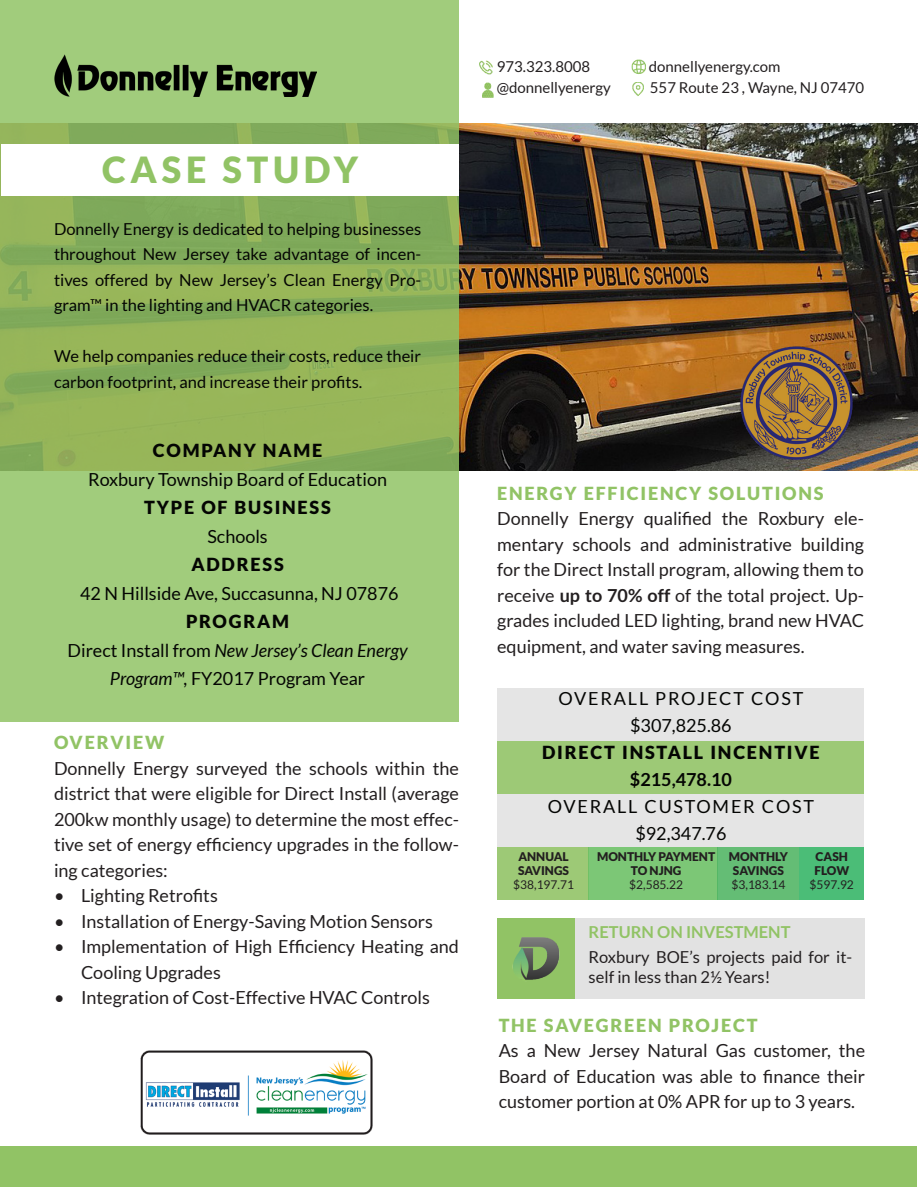
<style>
.page{position:relative;width:918px;height:1188px;background:#fff}
.page>*{position:absolute;margin:0;border:0;box-sizing:border-box;transform-origin:0 0}
.t1{font:900 36px "Lato";letter-spacing:.13em;color:#91c365}
.t2{font:18px/25.5px "Lato";color:#231f20;text-align:justify}
.t3{font:18px/28.5px "Lato";color:#040503;text-align:center}
.t4{font:900 18px "Lato";letter-spacing:.1em;color:#040503}
.t5{font:900 18px "Lato";letter-spacing:.1em;color:#91c365}
.t6{font:18px "Lato";letter-spacing:.1em;color:#040503}
.t7{font:700 18px "Lato";color:#040503}
.t8{font:16.5px/25.5px "Lato";color:#040503;text-align:justify}
.t9{font:16.5px/19.8px "Lato";color:#231f20}
.t10{font:700 16.5px "Lato";color:#91c365}
.t11{font:15px "Lato";color:#231f20}
.t12{font:900 12px/14.4px "Lato";color:#231f20;text-align:center}
.t13{font:12px "Lato";color:#231f20}
.s1{font-style:italic}
.s2{font-weight:700}
</style>
<div class="page">
<img style="left:0;top:123px;width:918px;height:348px">
<div style="left:498px;top:794px;width:366px;height:53px;background:#e2e2e2"></div>
<div style="left:498px;top:741px;width:366px;height:53px;background:#9dc976"></div>
<div style="left:498px;top:688px;width:366px;height:53px;background:#e2e2e2"></div>
<div style="left:498px;top:847px;width:91px;height:52px;background:#9dc976"></div>
<svg style="left:1px;top:1px;width:458px;height:721px;background:#98bf6c"></svg>
<div style="left:1px;top:1147px;width:916px;height:40px;background:#91c365"></div>
<img style="left:54px;top:54px;width:263px;height:42px">
<div style="left:2px;top:145px;width:457px;height:51px;background:#fff"></div>
<div style="left:575px;top:918px;width:289px;height:81px;background:#e2e2e2"></div>
<div style="left:498px;top:918px;width:77px;height:81px;background:#91c365"></div>
<img style="left:512px;top:937px;width:48px;height:43px">
<img style="left:140px;top:1051px;width:233px;height:84px">
<img style="left:632px;top:82px;width:12px;height:14px">
<img style="left:631px;top:59px;width:14px;height:15px">
<img style="left:479px;top:60px;width:14px;height:15px">
<img style="left:482px;top:82px;width:12px;height:15px">
<div style="left:589px;top:847px;width:129px;height:52px;background:#7cc776"></div>
<div style="left:718px;top:847px;width:81px;height:52px;background:#64bd75"></div>
<div style="left:799px;top:847px;width:65px;height:52px;background:#4bbd77"></div>
<img style="left:729px;top:336px;width:135px;height:135px">
<p class="t1" style="left:102px;top:149px;width:257px">CASE STUDY</p>
<p class="t8" style="left:54px;top:216px;width:369px">Donnelly Energy is dedicated to helping businesses throughout New Jersey take advantage of incen&shy;tives offered by New Jersey’s Clean Energy Pro&shy;gram™ in the lighting and HVACR categories.</p>
<p class="t8" style="left:54px;top:343px;width:369px">We help companies reduce their costs, reduce their carbon footprint, and increase their profits.</p>
<p class="t4" style="left:153px;top:440px;width:171px">COMPANY NAME</p>
<p class="t3" style="left:88px;top:465px;width:301px">Roxbury Township Board of Education</p>
<p class="t4" style="left:144px;top:497px;width:188px">TYPE OF BUSINESS</p>
<p class="t3" style="left:207px;top:522px;width:62px">Schools</p>
<p class="t4" style="left:191px;top:554px;width:94px">ADDRESS</p>
<p class="t3" style="left:80px;top:579px;width:320px">42 N Hillside Ave, Succasunna, NJ 07876</p>
<p class="t4" style="left:186px;top:611px;width:105px">PROGRAM</p>
<p class="t3" style="left:68px;top:636px;width:342px">Direct Install from <span class="s1">New Jersey’s Clean Energy<br>Program™,</span> FY2017 Program Year</p>
<p class="t5" style="left:54px;top:732px;width:112px">OVERVIEW</p>
<p class="t2" style="left:54px;top:755px;width:407px">Donnelly Energy surveyed the schools within the district that were eligible for Direct Install (average 200kw monthly usage) to determine the most effec&shy;tive set of energy efficiency upgrades in the follow&shy;ing categories:</p>
<p class="t2" style="left:54px;top:883px;width:165px">• Lighting Retrofits</p>
<p class="t2" style="left:54px;top:908px;width:380px">• Installation of Energy-Saving Motion Sensors</p>
<p class="t2" style="left:81px;top:934px;width:379px;text-indent:-27px">• Implementation of High Efficiency Heating and<br>Cooling Upgrades</p>
<p class="t2" style="left:54px;top:985px;width:378px">• Integration of Cost-Effective HVAC Controls</p>
<p class="t11" style="left:649px;top:58px;width:133px">donnellyenergy.com</p>
<p class="t11" style="left:497px;top:58px;width:95px">973.323.8008</p>
<p class="t11" style="left:497px;top:79px;width:116px">@donnellyenergy</p>
<p class="t11" style="left:650px;top:79px;width:216px">557 Route 23 , Wayne, NJ 07470</p>
<p class="t5" style="left:497px;top:483px;width:328px">ENERGY EFFICIENCY SOLUTIONS</p>
<p class="t2" style="left:497px;top:506px;width:368px">Donnelly Energy qualified the Roxbury ele&shy;mentary schools and administrative building for the Direct Install program, allowing them to receive <span class="s2">up to 70% off</span> of the total project. Up&shy;grades included LED lighting, brand new HVAC equipment, and water saving measures.</p>
<p class="t6" style="left:559px;top:688px;width:246px">OVERALL PROJECT COST</p>
<p class="t3" style="left:630px;top:711px;width:103px">$307,825.86</p>
<p class="t4" style="left:542px;top:742px;width:279px">DIRECT INSTALL INCENTIVE</p>
<p class="t7" style="left:630px;top:769px;width:104px">$215,478.10</p>
<p class="t6" style="left:548px;top:796px;width:268px">OVERALL CUSTOMER COST</p>
<p class="t3" style="left:635px;top:819px;width:93px">$92,347.76</p>
<p class="t12" style="left:518px;top:849px;width:52px">ANNUAL</p>
<p class="t12" style="left:518px;top:863px;width:52px">SAVINGS</p>
<p class="t13" style="left:513px;top:878px;width:62px">$38,197.71</p>
<p class="t12" style="left:597px;top:849px;width:120px">MONTHLY PAYMENT<br>TO NJNG</p>
<p class="t13" style="left:629px;top:878px;width:55px">$2,585.22</p>
<p class="t12" style="left:729px;top:849px;width:61px">MONTHLY</p>
<p class="t12" style="left:733px;top:863px;width:52px">SAVINGS</p>
<p class="t13" style="left:732px;top:878px;width:55px">$3,183.14</p>
<p class="t12" style="left:816px;top:849px;width:34px">CASH</p>
<p class="t12" style="left:814px;top:863px;width:36px">FLOW</p>
<p class="t13" style="left:810px;top:878px;width:46px">$597.92</p>
<p class="t10" style="left:589px;top:922px;width:203px">RETURN ON INVESTMENT</p>
<p class="t9" style="left:589px;top:947px;width:265px">Roxbury BOE’s projects paid for it&shy;self in less than 2½ Years!</p>
<p class="t5" style="left:499px;top:1015px;width:260px">THE SAVEGREEN PROJECT</p>
<p class="t2" style="left:499px;top:1038px;width:368px">As a New Jersey Natural Gas customer, the Board of Education was able to finance their customer portion at 0% APR for up to 3 years.</p>
</div>
